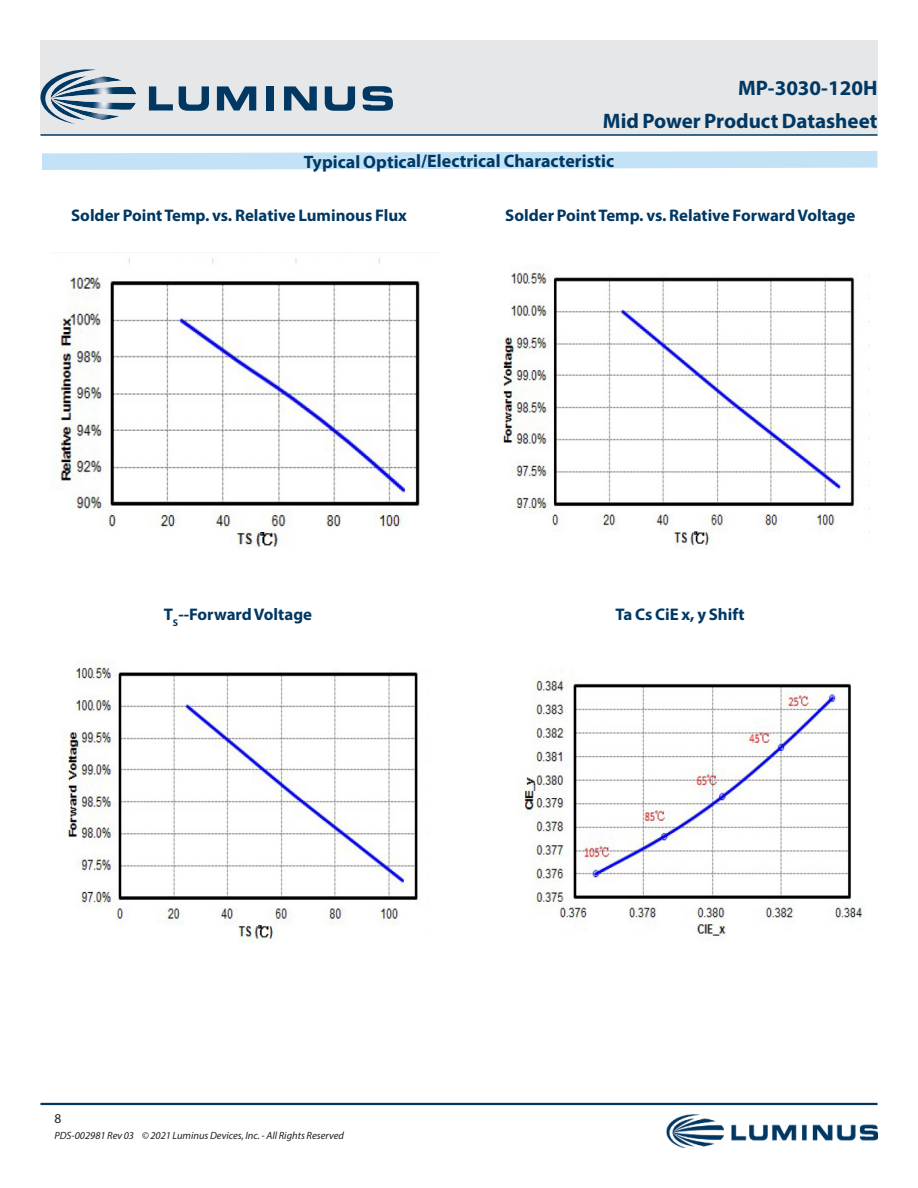
<style>
.page{position:relative;width:918px;height:1188px;background:#fff}
.page>*{position:absolute;margin:0;border:0;box-sizing:border-box;transform-origin:0 0}
.t1{font:700 21px/33px "Myriad Pro";color:#003863;text-align:right}
.t2{font:700 18px "Myriad Pro";letter-spacing:-.005em;color:#003863}
.t3{font:700 16.8px "Myriad Pro";color:#003863}
.t4{font:13.5px "Myriad Pro";color:#221f1f}
.t5{font:italic 10.5px "Myriad Pro";color:#221f1f}
</style>
<div class="page">
<div style="left:41px;top:40px;width:837px;height:95px;background:#e6e7e8"></div>
<hr style="left:41px;top:1103px;width:837px;height:2px;background:#003863">
<hr style="left:41px;top:134px;width:837px;height:2px;background:#003863">
<img style="left:96px;top:102px;width:7px;height:18px">
<svg style="left:40px;top:69px;width:56px;height:55px"></svg>
<svg style="left:149px;top:86px;width:24px;height:25px"></svg>
<svg style="left:179px;top:86px;width:30px;height:25px"></svg>
<svg style="left:217px;top:86px;width:39px;height:25px"></svg>
<div style="left:266px;top:86px;width:8px;height:25px;background:#003863"></div>
<svg style="left:284px;top:86px;width:33px;height:25px"></svg>
<svg style="left:325px;top:86px;width:30px;height:25px"></svg>
<svg style="left:363px;top:86px;width:30px;height:25px"></svg>
<svg style="left:42px;top:151px;width:836px;height:19px"></svg>
<img style="left:666px;top:1115px;width:212px;height:33px">
<img style="left:518px;top:677px;width:346px;height:264px">
<img style="left:62px;top:659px;width:356px;height:284px">
<img style="left:52px;top:258px;width:368px;height:290px">
<img style="left:497px;top:265px;width:373px;height:283px">
<p class="t1" style="left:603px;top:73px;width:276px">MP-3030-120H<br>Mid Power Product Datasheet</p>
<p class="t2" style="left:304px;top:154px;width:312px">Typical Optical/Electrical Characteristic</p>
<p class="t3" style="left:71px;top:209px;width:337px">Solder Point Temp. vs. Relative Luminous Flux</p>
<p class="t3" style="left:505px;top:209px;width:352px">Solder Point Temp. vs. Relative Forward Voltage</p>
<p class="t3" style="left:164px;top:608px;width:150px">T<sub>S</sub>--Forward Voltage</p>
<p class="t3" style="left:616px;top:608px;width:131px">Ta Cs CiE x, y Shift</p>
<p class="t4" style="left:54px;top:1113px;width:8px">8</p>
<p class="t5" style="left:54px;top:1132px;width:291px">PDS-002981 Rev 03 © 2021 Luminus Devices, Inc. - All Rights Reserved</p>
</div>
